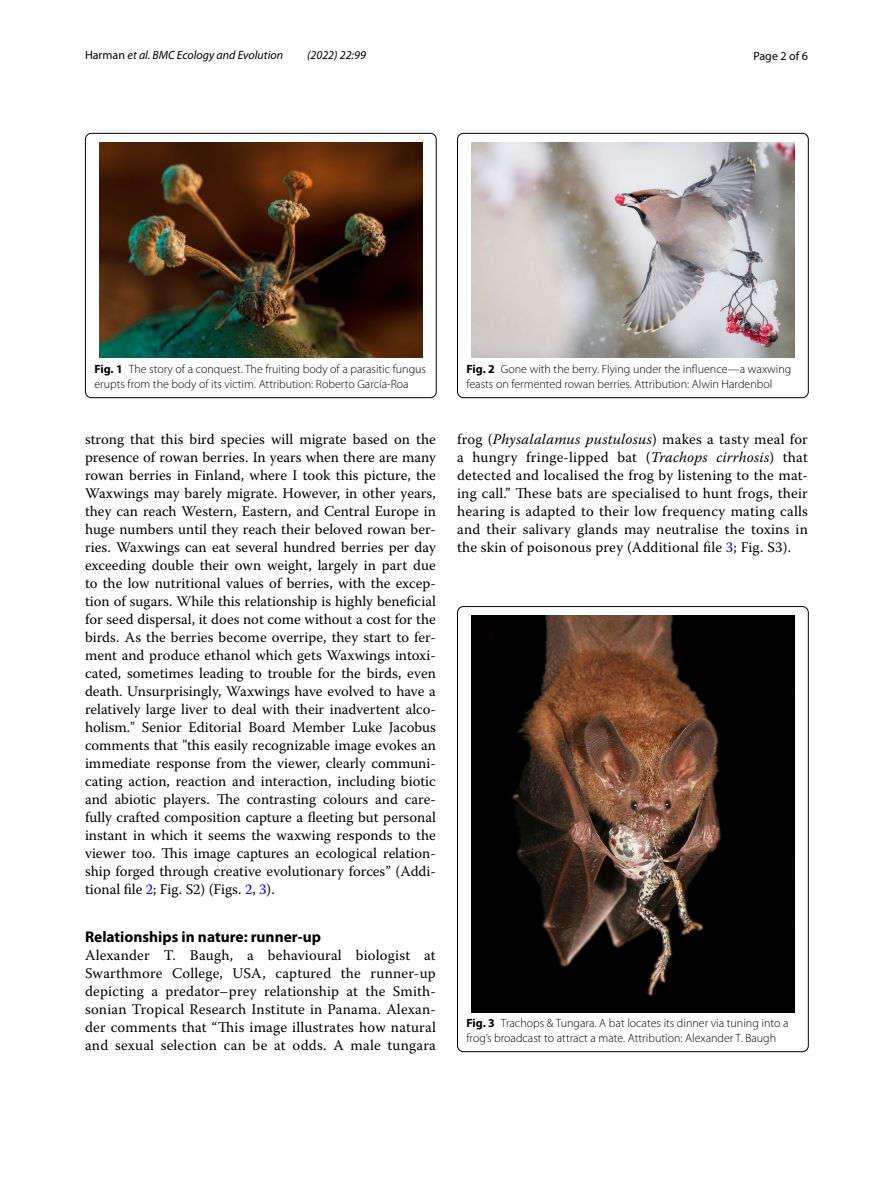
<style>
.page{position:relative;width:893px;height:1187px;background:#fff}
.page>*{position:absolute;margin:0;border:0;box-sizing:border-box;transform-origin:0 0}
.t1{font:700 15.45px "Myriad Pro";color:#000}
.t2{font:14.7px/18px "Warnock Pro";letter-spacing:.015em;color:#000;text-align:justify}
.t3{font:300 12px/15px "Myriad Pro";color:#000}
.t4{font:italic 12px "Myriad Pro";color:#000}
.t5{font:12px "Myriad Pro";color:#000}
.s1{font-style:normal}
.s2{font-weight:700}
.s3{color:#00f}
.s4{font-style:italic}
</style>
<div class="page">
<img style="left:99px;top:142px;width:323px;height:216px">
<div style="left:85px;top:133px;width:351px;height:265px;border:1px solid #000;border-radius:6px"></div>
<img style="left:471px;top:142px;width:323px;height:216px">
<div style="left:457px;top:133px;width:351px;height:265px;border:1px solid #000;border-radius:6px"></div>
<img style="left:471px;top:615px;width:323px;height:397px">
<div style="left:457px;top:606px;width:351px;height:445px;border:1px solid #000;border-radius:6px"></div>
<p class="t4" style="left:85px;top:48px;width:200px"><span class="s1">Harman</span> et al. BMC Ecology and Evolution</p>
<p class="t4" style="left:307px;top:48px;width:60px">(2022) 22:99</p>
<p class="t5" style="left:753px;top:48px;width:56px">Page 2 of 6</p>
<p class="t3" style="left:94px;top:361px;width:333px"><span class="s2">Fig. 1</span> The story of a conquest. The fruiting body of a parasitic fungus erupts from the body of its victim. Attribution: Roberto García-Roa</p>
<p class="t3" style="left:466px;top:361px;width:326px"><span class="s2">Fig. 2</span> Gone with the berry. Flying under the influence—a waxwing feasts on fermented rowan berries. Attribution: Alwin Hardenbol</p>
<p class="t2" style="left:85px;top:430px;width:352px">strong that this bird species will migrate based on the presence of rowan berries. In years when there are many rowan berries in Finland, where I took this picture, the Waxwings may barely migrate. However, in other years, they can reach Western, Eastern, and Central Europe in huge numbers until they reach their beloved rowan ber&shy;ries. Waxwings can eat several hundred berries per day exceeding double their own weight, largely in part due to the low nutritional values of berries, with the excep&shy;tion of sugars. While this relationship is highly beneficial for seed dispersal, it does not come without a cost for the birds. As the berries become overripe, they start to fer&shy;ment and produce ethanol which gets Waxwings intoxi&shy;cated, sometimes leading to trouble for the birds, even death. Unsurprisingly, Waxwings have evolved to have a relatively large liver to deal with their inadvertent alco&shy;holism." Senior Editorial Board Member Luke Jacobus comments that "this easily recognizable image evokes an immediate response from the viewer, clearly communi&shy;cating action, reaction and interaction, including biotic and abiotic players. The contrasting colours and care&shy;fully crafted composition capture a fleeting but personal instant in which it seems the waxwing responds to the viewer too. This image captures an ecological relation&shy;ship forged through creative evolutionary forces” (Addi&shy;tional file <span class="s3">2</span>; Fig. S2) (Figs. <span class="s3">2</span>, <span class="s3">3</span>).</p>
<p class="t1" style="left:85px;top:926px;width:237px">Relationships in nature: runner‑up</p>
<p class="t2" style="left:85px;top:945px;width:352px">Alexander T. Baugh, a behavioural biologist at Swarthmore College, USA, captured the runner-up depicting a predator–prey relationship at the Smith&shy;sonian Tropical Research Institute in Panama. Alexan&shy;der comments that “This image illustrates how natural and sexual selection can be at odds. A male tungara</p>
<p class="t2" style="left:457px;top:430px;width:352px">frog (<span class="s4">Physalalamus pustulosus</span>) makes a tasty meal for a hungry fringe-lipped bat (<span class="s4">Trachops cirrhosis</span>) that detected and localised the frog by listening to the mat&shy;ing call.” These bats are specialised to hunt frogs, their hearing is adapted to their low frequency mating calls and their salivary glands may neutralise the toxins in the skin of poisonous prey (Additional file <span class="s3">3</span>; Fig. S3).</p>
<p class="t3" style="left:466px;top:1015px;width:324px"><span class="s2">Fig. 3</span> Trachops &amp; Tungara. A bat locates its dinner via tuning into a frog’s broadcast to attract a mate. Attribution: Alexander T. Baugh</p>
</div>
